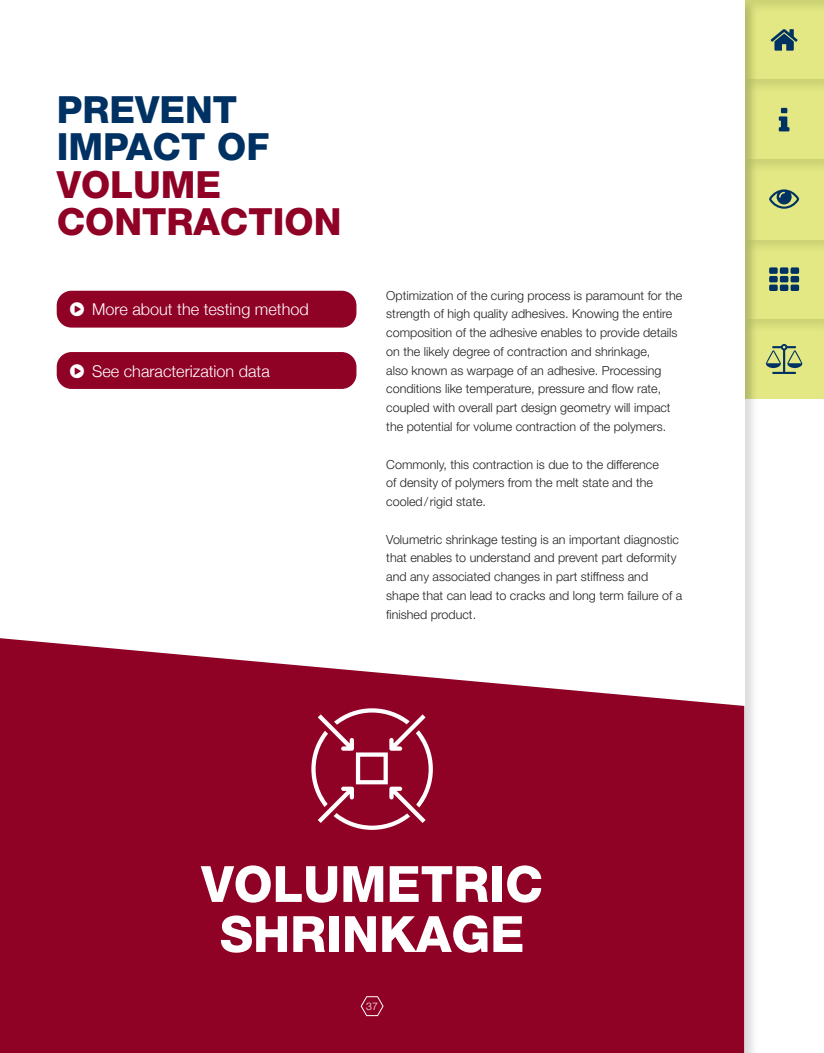
<style>
.page{position:relative;width:824px;height:1053px;background:#fff}
.page>*{position:absolute;margin:0;border:0;box-sizing:border-box;transform-origin:0 0}
.t1{font:800 50px/50px "Helvetica Neue LT Std";color:#fff;text-align:center}
.t2{font:800 37.5px/37.5px "Helvetica Neue LT Std";color:#900126}
.t3{font:800 37.5px/37.5px "Helvetica Neue LT Std";color:#003163}
.t4{font:300 16.25px "Helvetica Neue";color:#fff}
.t5{font:300 12.5px/18.8px "Helvetica Neue LT Std";color:#231f20}
.t6{font:300 10.5px "Helvetica Neue LT Std";color:#fff}
</style>
<div class="page">
<svg style="left:770px;top:29px;width:28px;height:22px"></svg>
<svg style="left:779px;top:108px;width:10px;height:23px"></svg>
<svg style="left:769px;top:267px;width:30px;height:24px"></svg>
<svg style="left:769px;top:189px;width:30px;height:20px"></svg>
<svg style="left:766px;top:344px;width:36px;height:30px"></svg>
<svg style="left:0;top:638px;width:744px;height:414px;background:#991738"></svg>
<svg style="left:311px;top:708px;width:122px;height:121px;background:#a53250"></svg>
<div style="left:57px;top:352px;width:299px;height:36px;background:#900126;border-radius:14px"></div>
<div style="left:57px;top:352px;width:299px;height:37px;border:1px solid #900126;border-radius:14px"></div>
<div style="left:57px;top:291px;width:299px;height:36px;background:#900126;border-radius:14px"></div>
<div style="left:57px;top:291px;width:299px;height:36px;border:1px solid #900126;border-radius:14px"></div>
<svg style="left:360px;top:995px;width:24px;height:21px"></svg>
<h2 class="t3" style="left:57px;top:90px;width:214px">PREVENT<br>IMPACT OF</h2>
<h2 class="t2" style="left:57px;top:165px;width:286px">VOLUME<br>CONTRACTION</h2>
<h3 class="t4" style="left:92px;top:296px;width:218px">More about the testing method</h3>
<h3 class="t4" style="left:92px;top:357px;width:179px">See characterization data</h3>
<p class="t5" style="left:386px;top:285px;width:297px">Optimization of the curing process is paramount for the strength of high quality adhesives. Knowing the entire composition of the adhesive enables to provide details on the likely degree of contraction and shrinkage,<br>also known as warpage of an adhesive. Processing conditions like temperature, pressure and flow rate, coupled with overall part design geometry will impact the potential for volume contraction of the polymers.</p>
<p class="t5" style="left:386px;top:454px;width:274px">Commonly, this contraction is due to the difference of density of polymers from the melt state and the cooled / rigid state.</p>
<p class="t5" style="left:386px;top:529px;width:297px">Volumetric shrinkage testing is an important diagnostic that enables to understand and prevent part deformity and any associated changes in part stiffness and shape that can lead to cracks and long term failure of a finished product.</p>
<h1 class="t1" style="left:201px;top:858px;width:343px">VOLUMETRIC<br>SHRINKAGE</h1>
<p class="t6" style="left:366px;top:999px;width:13px">37</p>
</div>
